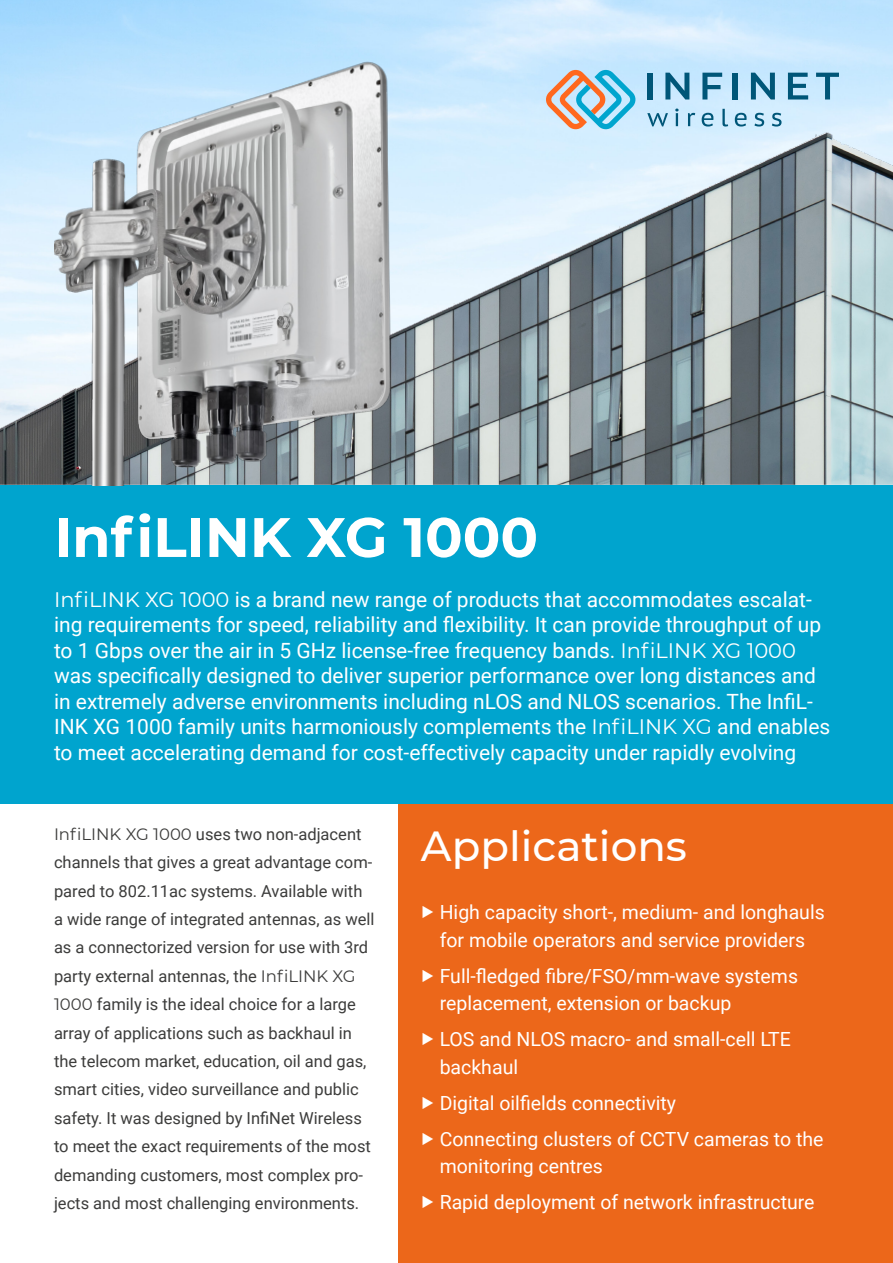
<style>
.page{position:relative;width:893px;height:1263px;background:#fff}
.page>*{position:absolute;margin:0;border:0;box-sizing:border-box;transform-origin:0 0}
.t1{font:700 55.5px "Montserrat";color:#fff}
.t2{font:500 42px "Montserrat";color:#fff}
.t3{font:21px/25.5px "Roboto";color:#fff}
.t4{font:19.5px/27.5px "Roboto";color:#fff}
.t5{font:16.5px/28.3px "Roboto";color:#3c3c3b}
.s1{font-family:"Montserrat"}
</style>
<div class="page">
<div style="left:398px;top:804px;width:495px;height:459px;background:#ec671a"></div>
<div style="left:0;top:485px;width:893px;height:319px;background:#00a4ce"></div>
<img style="left:0;top:0;width:893px;height:485px">
<svg style="left:546px;top:70px;width:90px;height:59px;background:#abc1c6"></svg>
<div style="left:647px;top:73px;width:5px;height:26px;background:#005678"></div>
<svg style="left:665px;top:73px;width:24px;height:26px"></svg>
<svg style="left:702px;top:73px;width:20px;height:26px"></svg>
<div style="left:733px;top:73px;width:5px;height:26px;background:#005678"></div>
<svg style="left:751px;top:73px;width:24px;height:26px"></svg>
<svg style="left:788px;top:73px;width:20px;height:26px"></svg>
<svg style="left:816px;top:73px;width:23px;height:26px"></svg>
<svg style="left:647px;top:113px;width:21px;height:13px"></svg>
<svg style="left:675px;top:109px;width:4px;height:17px"></svg>
<svg style="left:688px;top:113px;width:7px;height:13px"></svg>
<svg style="left:702px;top:113px;width:11px;height:14px"></svg>
<svg style="left:722px;top:109px;width:6px;height:18px"></svg>
<svg style="left:735px;top:113px;width:12px;height:14px"></svg>
<svg style="left:754px;top:113px;width:10px;height:14px"></svg>
<svg style="left:772px;top:113px;width:9px;height:14px"></svg>
<img style="left:54px;top:54px;width:338px;height:431px">
<h1 class="t1" style="left:54px;top:497px;width:486px">InfiLINK XG 1000</h1>
<p class="t3" style="left:54px;top:586px;width:778px"><span class="s1">InfiLINK XG 1000</span> is a brand new range of products that accommodates escalat&shy;ing requirements for speed, reliability and flexibility. It can provide throughput of up to 1 Gbps over the air in 5 GHz license-free frequency bands. <span class="s1">InfiLINK XG 1000 </span>was specifically designed to deliver superior performance over long distances and in extremely adverse environments including nLOS and NLOS scenarios. The InfiL-INK XG 1000 family units harmoniously complements the <span class="s1">InfiLINK XG</span> and enables to meet accelerating demand for cost-effectively capacity under rapidly evolving</p>
<p class="t5" style="left:54px;top:819px;width:322px"><span class="s1">InfiLINK XG 1000</span> uses two non-adjacent channels that gives a great advantage com&shy;pared to 802.11ac systems. Available with a wide range of integrated antennas, as well as a connectorized version for use with 3rd party external antennas, the <span class="s1">InfiLINK XG 1000</span> family is the ideal choice for a large array of applications such as backhaul in the telecom market, education, oil and gas, smart cities, video surveillance and public safety. It was designed by InfiNet Wireless to meet the exact requirements of the most demanding customers, most complex pro&shy;jects and most challenging environments.</p>
<h2 class="t2" style="left:421px;top:817px;width:267px">Applications</h2>
<p class="t4" style="left:440px;top:898px;width:387px">High capacity short-, medium- and longhauls for mobile operators and service providers</p>
<p class="t4" style="left:440px;top:961px;width:360px">Full-fledged fibre/FSO/mm-wave systems replacement, extension or backup</p>
<p class="t4" style="left:440px;top:1025px;width:353px">LOS and NLOS macro- and small-cell LTE backhaul</p>
<p class="t4" style="left:440px;top:1084px;width:385px;line-height:36px">Digital oilfields connectivity<br>Connecting clusters of CCTV cameras to the</p>
<p class="t4" style="left:440px;top:1147px;width:376px;line-height:36px">monitoring centres<br>Rapid deployment of network infrastructure</p>
</div>
